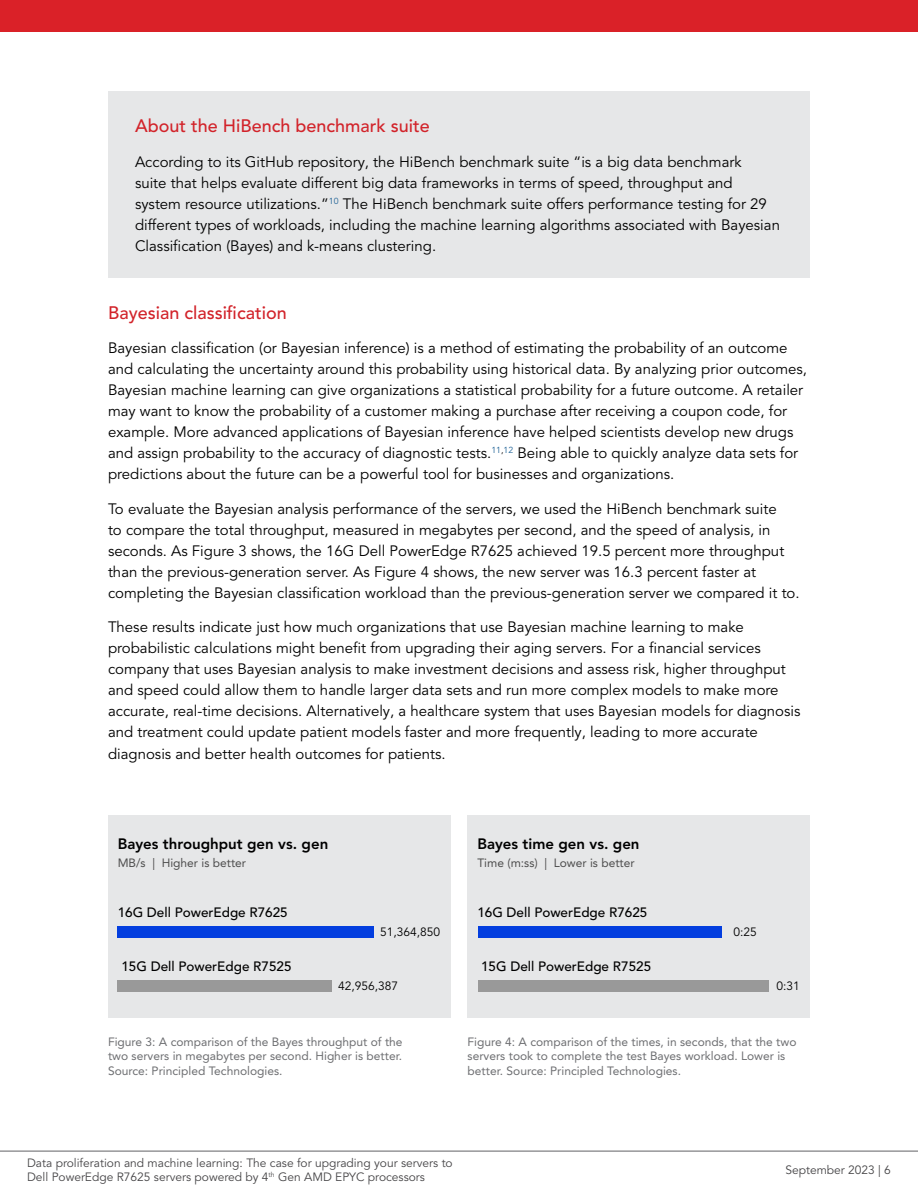
<style>
.page{position:relative;width:918px;height:1188px;background:#fff}
.page>*{position:absolute;margin:0;border:0;box-sizing:border-box;transform-origin:0 0}
.t1{font:500 18px "Avenir LT Pro";color:#d2232a}
.t2{font:15px/21px "Avenir LT Pro";color:#000}
.t3{font:800 15px "Avenir LT Pro";color:#000}
.t4{font:500 13.5px "Avenir LT Pro";color:#000}
.t5{font:12px/14.4px "Avenir LT Pro";color:#6d6e71;text-align:justify}
.t6{font:12px/14.4px "Avenir LT Pro";color:#464547}
.t7{font:12px "Avenir LT Pro";color:#4d4d4d}
.t8{font:12px "Avenir LT Pro";color:#000}
</style>
<div class="page">
<div style="left:108px;top:92px;width:702px;height:186px;background:#e6e7e8"></div>
<div style="left:108px;top:815px;width:342px;height:203px;background:#e6e7e8"></div>
<div style="left:118px;top:926px;width:256px;height:12px;background:#033edf"></div>
<div style="left:118px;top:980px;width:214px;height:11px;background:#999"></div>
<div style="left:468px;top:815px;width:342px;height:203px;background:#e6e7e8"></div>
<div style="left:478px;top:926px;width:244px;height:12px;background:#033edf"></div>
<div style="left:478px;top:980px;width:291px;height:11px;background:#999"></div>
<hr style="left:0;top:1151px;width:918px;height:1px;background:#616264">
<div style="left:0;top:0;width:918px;height:32px;background:#da2128"></div>
<p class="t1" style="left:135px;top:115px;width:296px">About the HiBench benchmark suite</p>
<p class="t2" style="left:135px;top:152px;width:647px">According to its GitHub repository, the HiBench benchmark suite “is a big data benchmark<br>suite that helps evaluate different big data frameworks in terms of speed, throughput and system resource utilizations.”<sup>10</sup> The HiBench benchmark suite offers performance testing for 29 different types of workloads, including the machine learning algorithms associated with Bayesian Classification (Bayes) and k-means clustering.</p>
<p class="t1" style="left:108px;top:302px;width:180px">Bayesian classification</p>
<p class="t2" style="left:108px;top:338px;width:701px">Bayesian classification (or Bayesian inference) is a method of estimating the probability of an outcome and calculating the uncertainty around this probability using historical data. By analyzing prior outcomes, Bayesian machine learning can give organizations a statistical probability for a future outcome. A retailer may want to know the probability of a customer making a purchase after receiving a coupon code, for example. More advanced applications of Bayesian inference have helped scientists develop new drugs and assign probability to the accuracy of diagnostic tests.<sup>11</sup><sup>,</sup><sup>12</sup> Being able to quickly analyze data sets for predictions about the future can be a powerful tool for businesses and organizations.</p>
<p class="t2" style="left:108px;top:498px;width:693px">To evaluate the Bayesian analysis performance of the servers, we used the HiBench benchmark suite<br>to compare the total throughput, measured in megabytes per second, and the speed of analysis, in seconds. As Figure 3 shows, the 16G Dell PowerEdge R7625 achieved 19.5 percent more throughput than the previous-generation server. As Figure 4 shows, the new server was 16.3 percent faster at completing the Bayesian classification workload than the previous-generation server we compared it to.</p>
<p class="t2" style="left:108px;top:617px;width:694px">These results indicate just how much organizations that use Bayesian machine learning to make probabilistic calculations might benefit from upgrading their aging servers. For a financial services company that uses Bayesian analysis to make investment decisions and assess risk, higher throughput and speed could allow them to handle larger data sets and run more complex models to make more accurate, real-time decisions. Alternatively, a healthcare system that uses Bayesian models for diagnosis and treatment could update patient models faster and more frequently, leading to more accurate diagnosis and better health outcomes for patients.</p>
<p class="t3" style="left:118px;top:835px;width:212px">Bayes throughput gen vs. gen</p>
<p class="t7" style="left:118px;top:855px;width:130px">MB/s | Higher is better</p>
<p class="t3" style="left:477px;top:835px;width:164px">Bayes time gen vs. gen</p>
<p class="t7" style="left:477px;top:855px;width:159px">Time (m:ss) | Lower is better</p>
<p class="t4" style="left:118px;top:905px;width:172px">16G Dell PowerEdge R7625</p>
<p class="t4" style="left:477px;top:905px;width:172px">16G Dell PowerEdge R7625</p>
<p class="t8" style="left:380px;top:925px;width:62px">51,364,850</p>
<p class="t8" style="left:733px;top:925px;width:25px">0:25</p>
<p class="t4" style="left:121px;top:958px;width:172px">15G Dell PowerEdge R7525</p>
<p class="t4" style="left:481px;top:958px;width:172px">15G Dell PowerEdge R7525</p>
<p class="t8" style="left:338px;top:978px;width:62px">42,956,387</p>
<p class="t8" style="left:776px;top:978px;width:25px">0:31</p>
<p class="t5" style="left:108px;top:1034px;width:296px">Figure 3: A comparison of the Bayes throughput of the two servers in megabytes per second. Higher is better.<br>Source: Principled Technologies.</p>
<p class="t5" style="left:468px;top:1034px;width:330px;text-align:left">Figure 4: A comparison of the times, in seconds, that the two servers took to complete the test Bayes workload. Lower is better. Source: Principled Technologies.</p>
<p class="t6" style="left:27px;top:1156px;width:427px">Data proliferation and machine learning: The case for upgrading your servers to<br>Dell PowerEdge R7625 servers powered by 4<sup>th</sup> Gen AMD EPYC processors</p>
<p class="t6" style="left:785px;top:1163px;width:107px">September 2023 | 6</p>
</div>
